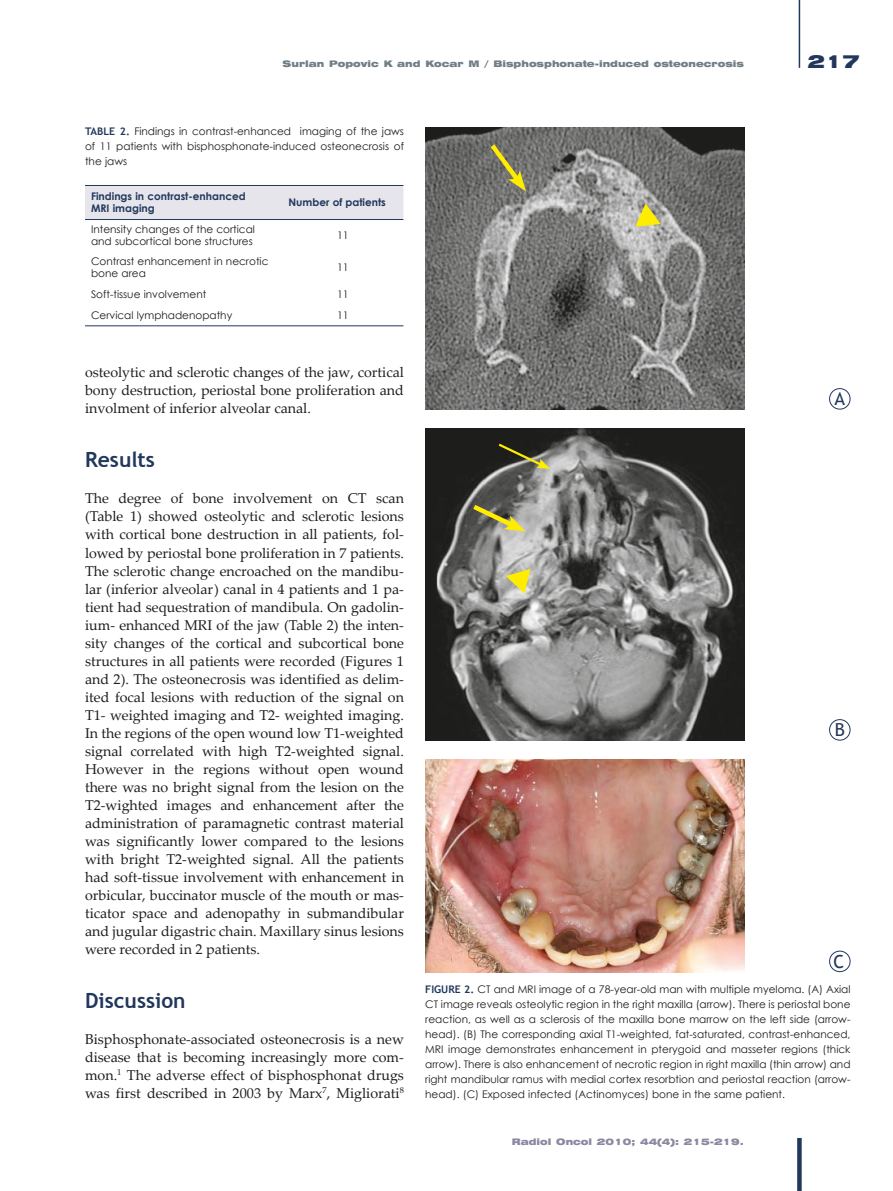
<style>
.page{position:relative;width:893px;height:1191px;background:#fff}
.page>*{position:absolute;margin:0;border:0;box-sizing:border-box;transform-origin:0 0}
.t1{font:700 21px "Trebuchet MS";color:#22375c}
.t2{font:18px "Swiss 721 Black Extended";color:#22375c}
.t3{font:18px "Trebuchet MS";color:#22375c}
.t4{font:14.25px/18px "Palatino Linotype";color:#1d1d1b;text-align:justify}
.t5{font:10.5px/15px "Century Gothic";color:#1d1d1b;text-align:justify}
.t6{font:700 10.5px/12px "Century Gothic";color:#22375c}
.t7{font:9px "Swiss 721 Black Extended";color:#717e86}
.t8{font:9px "Swiss 721 Black Extended";color:#8a89a1}
.s1{font-family:"Trebuchet MS";font-weight:700;color:#22375c}
</style>
<div class="page">
<div style="left:797px;top:1138px;width:5px;height:53px;background:#22375c"></div>
<hr style="left:799px;top:0;width:1px;height:68px;background:#22375c">
<div style="left:829px;top:388px;width:21px;height:21px;border:1px solid #22375c;border-radius:50%"></div>
<div style="left:829px;top:719px;width:21px;height:21px;border:1px solid #22375c;border-radius:50%"></div>
<div style="left:829px;top:950px;width:21px;height:22px;border:1px solid #22375c;border-radius:50%"></div>
<div style="left:85px;top:186px;width:318px;height:33px;background:#e6e5ec"></div>
<hr style="left:85px;top:185px;width:318px;height:1px;background:#22375c">
<hr style="left:85px;top:219px;width:318px;height:1px;background:#22375c">
<hr style="left:85px;top:325px;width:318px;height:1px;background:#22375c">
<img style="left:425px;top:128px;width:319px;height:281px">
<img style="left:425px;top:428px;width:319px;height:312px">
<img style="left:425px;top:759px;width:319px;height:213px">
<svg style="left:486px;top:139px;width:40px;height:52px;background:#84815f"></svg>
<svg style="left:468px;top:501px;width:57px;height:31px;background:#858259"></svg>
<svg style="left:496px;top:441px;width:54px;height:28px;background:#525036"></svg>
<svg style="left:635px;top:203px;width:26px;height:24px"></svg>
<svg style="left:506px;top:569px;width:24px;height:24px"></svg>
<p class="t7" style="left:283px;top:60px;width:463px">Surlan Popovic K and Kocar M / Bisphosphonate-induced osteonecrosis</p>
<p class="t2" style="left:808px;top:54px;width:53px">217</p>
<p class="t5" style="left:85px;top:124px;width:320px"><span class="s1">TABLE 2.</span> Findings in contrast-enhanced imaging of the jaws of 11 patients with bisphosphonate-induced osteonecrosis of the jaws</p>
<p class="t6" style="left:91px;top:190px;width:156px">Findings in contrast-enhanced<br>MRI imaging</p>
<p class="t6" style="left:289px;top:196px;width:99px">Number of patients</p>
<p class="t5" style="left:91px;top:223px;width:165px;line-height:12px">Intensity changes of the cortical and subcortical bone structures</p>
<p class="t5" style="left:337px;top:228px;width:13px">11</p>
<p class="t5" style="left:91px;top:255px;width:179px;line-height:12px">Contrast enhancement in necrotic bone area</p>
<p class="t5" style="left:337px;top:260px;width:13px">11</p>
<p class="t5" style="left:91px;top:286px;width:117px">Soft-tissue involvement</p>
<p class="t5" style="left:337px;top:286px;width:13px">11</p>
<p class="t5" style="left:91px;top:307px;width:143px">Cervical lymphadenopathy</p>
<p class="t5" style="left:337px;top:307px;width:13px">11</p>
<p class="t4" style="left:85px;top:365px;width:320px">osteolytic and sclerotic changes of the jaw, cortical bony destruction, periostal bone proliferation and involment of inferior alveolar canal.</p>
<h1 class="t1" style="left:85px;top:448px;width:71px">Results</h1>
<p class="t4" style="left:85px;top:491px;width:320px">The degree of bone involvement on CT scan (Table 1) showed osteolytic and sclerotic lesions with cortical bone destruction in all patients, fol&shy;lowed by periostal bone proliferation in 7 patients.<br>The sclerotic change encroached on the mandibu&shy;lar (inferior alveolar) canal in 4 patients and 1 pa&shy;tient had sequestration of mandibula. On gadolin&shy;ium- enhanced MRI of the jaw (Table 2) the inten&shy;sity changes of the cortical and subcortical bone structures in all patients were recorded (Figures 1 and 2). The osteonecrosis was identified as delim&shy;ited focal lesions with reduction of the signal on T1- weighted imaging and T2- weighted imaging.<br>In the regions of the open wound low T1-weighted signal correlated with high T2-weighted signal.<br>However in the regions without open wound there was no bright signal from the lesion on the T2-wighted images and enhancement after the administration of paramagnetic contrast material was significantly lower compared to the lesions with bright T2-weighted signal. All the patients had soft-tissue involvement with enhancement in orbicular, buccinator muscle of the mouth or mas&shy;ticator space and adenopathy in submandibular and jugular digastric chain. Maxillary sinus lesions were recorded in 2 patients.</p>
<h1 class="t1" style="left:85px;top:988px;width:102px">Discussion</h1>
<p class="t4" style="left:85px;top:1031px;width:320px">Bisphosphonate-associated osteonecrosis is a new disease that is becoming increasingly more com&shy;mon.<sup>1</sup> The adverse effect of bisphosphonat drugs was first described in 2003 by Marx<sup>7</sup>, Migliorati<sup>8</sup></p>
<p class="t3" style="left:835px;top:388px;width:12px">A</p>
<p class="t3" style="left:835px;top:719px;width:12px">B</p>
<p class="t3" style="left:834px;top:950px;width:12px">C</p>
<p class="t5" style="left:425px;top:981px;width:427px"><span class="s1">FIGURE 2.</span> CT and MRI image of a 78-year-old man with multiple myeloma. (A) Axial CT image reveals osteolytic region in the right maxilla (arrow). There is periostal bone reaction, as well as a sclerosis of the maxilla bone marrow on the left side (arrow&shy;head). (B) The corresponding axial T1-weighted, fat-saturated, contrast-enhanced, MRI image demonstrates enhancement in pterygoid and masseter regions (thick arrow). There is also enhancement of necrotic region in right maxilla (thin arrow) and right mandibular ramus with medial cortex resorbtion and periostal reaction (arrow&shy;head). (C) Exposed infected (Actinomyces) bone in the same patient.</p>
<p class="t8" style="left:512px;top:1138px;width:234px">Radiol Oncol 2010; 44(4): 215-219.</p>
</div>
